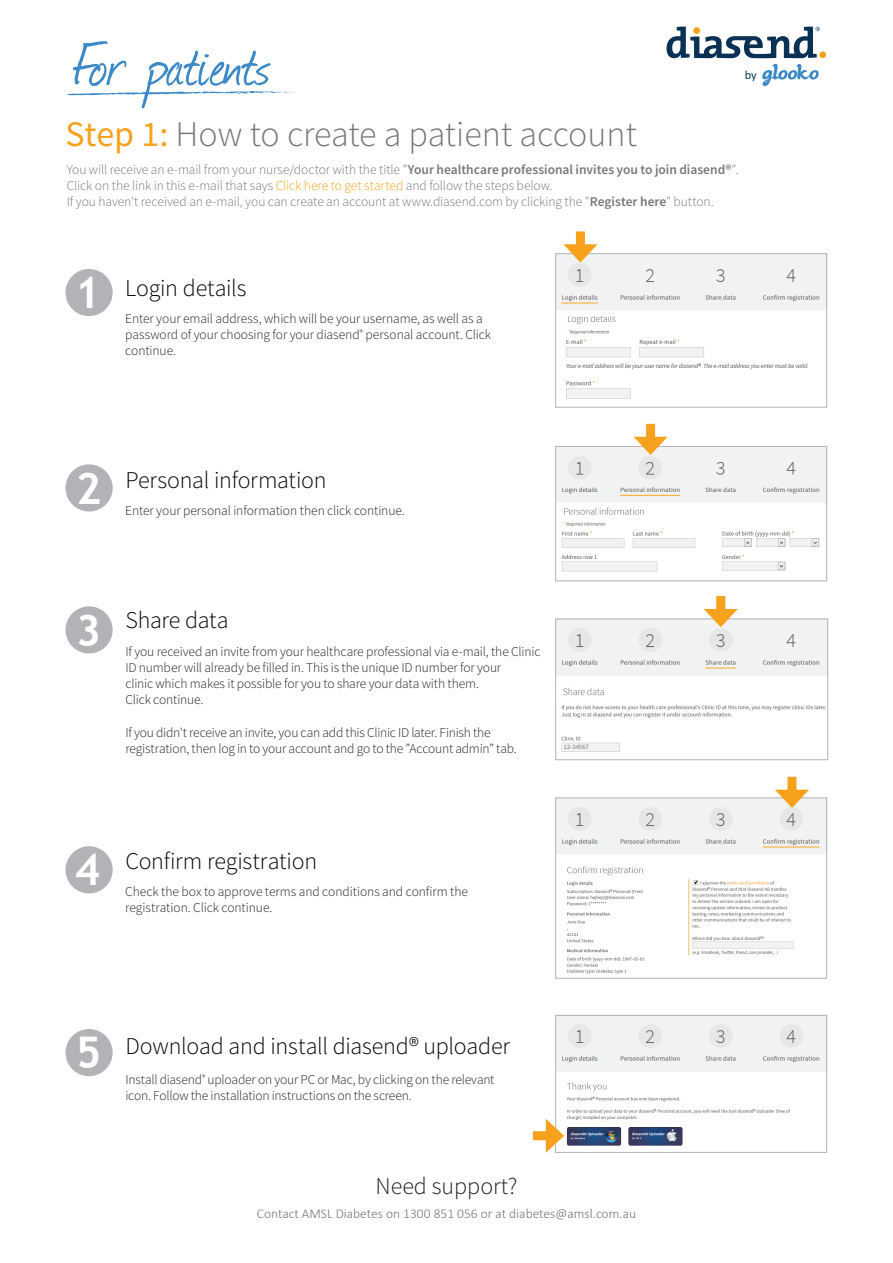
<style>
.page{position:relative;width:893px;height:1263px;background:#fff}
.page>*{position:absolute;margin:0;border:0;box-sizing:border-box;transform-origin:0 0}
.t1{font:69px "Journal";letter-spacing:-.015em;color:#3c89c8}
.t2{font:700 43.65px "Trebuchet MS";color:#fff}
.t3{font:300 36px "Source Sans Pro";color:#76787b}
.t4{font:300 24px "Source Sans Pro";letter-spacing:-.01em;color:#040503}
.t5{font:300 24px "Source Sans Pro";color:#231f20}
.t6{font:300 13.5px/16.2px "Source Sans Pro";letter-spacing:-.01em;color:#231f20}
.t7{font:300 13.5px/16.2px "Source Sans Pro";letter-spacing:-.005em;color:#76787b}
.t8{font:300 13.5px "Calibri";color:#76787b}
.t9{font:12.3px "Calibri";color:#0e3a59}
.t10{font:6.6px "Source Sans Pro";color:#76787b}
.s1{font-weight:400;color:#f8a11c}
.s2{font-weight:600}
.s3{color:#f8a11c}
.s4{font-family:"Trebuchet MS";font-weight:700;font-size:43.65px;color:#fff}
</style>
<div class="page">
<div style="left:65px;top:269px;width:48px;height:47px;background:#b2b3b7;border-radius:50%"></div>
<div style="left:65px;top:464px;width:48px;height:47px;background:#b2b3b7;border-radius:50%"></div>
<div style="left:65px;top:606px;width:48px;height:47px;background:#b2b3b7;border-radius:50%"></div>
<div style="left:65px;top:1029px;width:48px;height:47px;background:#b2b3b7;border-radius:50%"></div>
<div style="left:65px;top:846px;width:48px;height:47px;background:#b2b3b7;border-radius:50%"></div>
<img style="left:561px;top:705px;width:265px;height:47px">
<img style="left:557px;top:255px;width:268px;height:55px">
<img style="left:566px;top:339px;width:243px;height:60px">
<div style="left:555px;top:253px;width:272px;height:155px;border:1px solid #b2b3b7"></div>
<img style="left:567px;top:316px;width:49px;height:19px">
<div style="left:576px;top:231px;width:9px;height:20px;background:#f8a11c"></div>
<svg style="left:563px;top:244px;width:34px;height:19px"></svg>
<img style="left:557px;top:448px;width:268px;height:55px">
<img style="left:561px;top:531px;width:259px;height:41px">
<div style="left:555px;top:446px;width:272px;height:135px;border:1px solid #b2b3b7"></div>
<img style="left:564px;top:507px;width:80px;height:20px">
<div style="left:646px;top:424px;width:9px;height:20px;background:#f8a11c"></div>
<svg style="left:634px;top:437px;width:34px;height:18px"></svg>
<img style="left:557px;top:799px;width:268px;height:55px">
<div style="left:555px;top:797px;width:272px;height:182px;border:1px solid #b2b3b7"></div>
<img style="left:566px;top:866px;width:228px;height:108px">
<svg style="left:694px;top:880px;width:4px;height:4px"></svg>
<div style="left:787px;top:777px;width:9px;height:20px;background:#f8a11c"></div>
<svg style="left:775px;top:790px;width:34px;height:18px"></svg>
<img style="left:555px;top:1014px;width:272px;height:57px">
<div style="left:555px;top:1015px;width:272px;height:138px;border:1px solid #b2b3b7"></div>
<img style="left:566px;top:1082px;width:224px;height:64px">
<div style="left:533px;top:1131px;width:20px;height:9px;background:#f8a11c"></div>
<svg style="left:546px;top:1119px;width:18px;height:34px"></svg>
<img style="left:557px;top:621px;width:269px;height:54px">
<div style="left:555px;top:619px;width:273px;height:141px;border:1px solid #b2b3b7"></div>
<img style="left:563px;top:687px;width:41px;height:9px">
<div style="left:716px;top:596px;width:9px;height:20px;background:#f8a11c"></div>
<svg style="left:704px;top:609px;width:34px;height:18px"></svg>
<svg style="left:65px;top:91px;width:229px;height:5px"></svg>
<div style="left:819px;top:51px;width:7px;height:7px;background:#f8a11c;border-radius:50%"></div>
<svg style="left:666px;top:27px;width:154px;height:59px"></svg>
<h1 class="t1" style="left:72px;top:18px;width:200px">For patients</h1>
<h3 class="t3" style="left:65px;top:112px;width:573px"><span class="s1">Step 1:</span> How to create a patient account</h3>
<p class="t9" style="left:745px;top:67px;width:14px">by</p>
<p class="t7" style="left:67px;top:161px;width:673px">You will receive an e-mail from your nurse/doctor with the title ”<span class="s2">Your healthcare professional invites you to join diasend®</span>”.<br>Click on the link in this e-mail that says <span class="s3">Click here to get started</span> and follow the steps below.<br>If you haven't received an e-mail, you can create an account at www.diasend.com by clicking the "<span class="s2">Register here</span>" button.</p>
<h2 class="t2" style="left:75px;top:265px;width:27px">1</h2>
<h3 class="t4" style="left:125px;top:273px;width:123px">Login details</h3>
<p class="t6" style="left:125px;top:310px;width:367px">Enter your email address, which will be your username, as well as a password of your choosing for your diasend<sup>®</sup> personal account. Click continue.</p>
<h2 class="t2" style="left:76px;top:461px;width:27px">2</h2>
<h3 class="t4" style="left:125px;top:465px;width:203px">Personal information</h3>
<p class="t6" style="left:125px;top:502px;width:281px">Enter your personal information then click continue.</p>
<h2 class="t2" style="left:76px;top:603px;width:27px">3</h2>
<h3 class="t4" style="left:125px;top:606px;width:105px">Share data</h3>
<p class="t6" style="left:125px;top:643px;width:416px">If you received an invite from your healthcare professional via e-mail, the Clinic ID number will already be filled in. This is the unique ID number for your<br>clinic which makes it possible for you to share your data with them.<br>Click continue.</p>
<p class="t6" style="left:125px;top:724px;width:393px">If you didn't receive an invite, you can add this Clinic ID later. Finish the registration, then log in to your account and go to the ”Account admin” tab.</p>
<p class="t10" style="left:564px;top:743px;width:26px">12-34567</p>
<h3 class="t4" style="left:75px;top:846px;width:244px"><span class="s4">4</span> Confirm registration</h3>
<p class="t6" style="left:125px;top:883px;width:344px">Check the box to approve terms and conditions and confirm the registration. Click continue.</p>
<h2 class="t2" style="left:76px;top:1025px;width:27px">5</h2>
<h3 class="t4" style="left:125px;top:1031px;width:386px">Download and install diasend® uploader</h3>
<p class="t6" style="left:125px;top:1072px;width:371px">Install diasend<sup>®</sup> uploader on your PC or Mac, by clicking on the relevant icon. Follow the installation instructions on the screen.</p>
<h3 class="t5" style="left:375px;top:1171px;width:143px">Need support?</h3>
<p class="t8" style="left:257px;top:1205px;width:381px">Contact AMSL Diabetes on 1300 851 056 or at diabetes@amsl.com.au</p>
</div>
